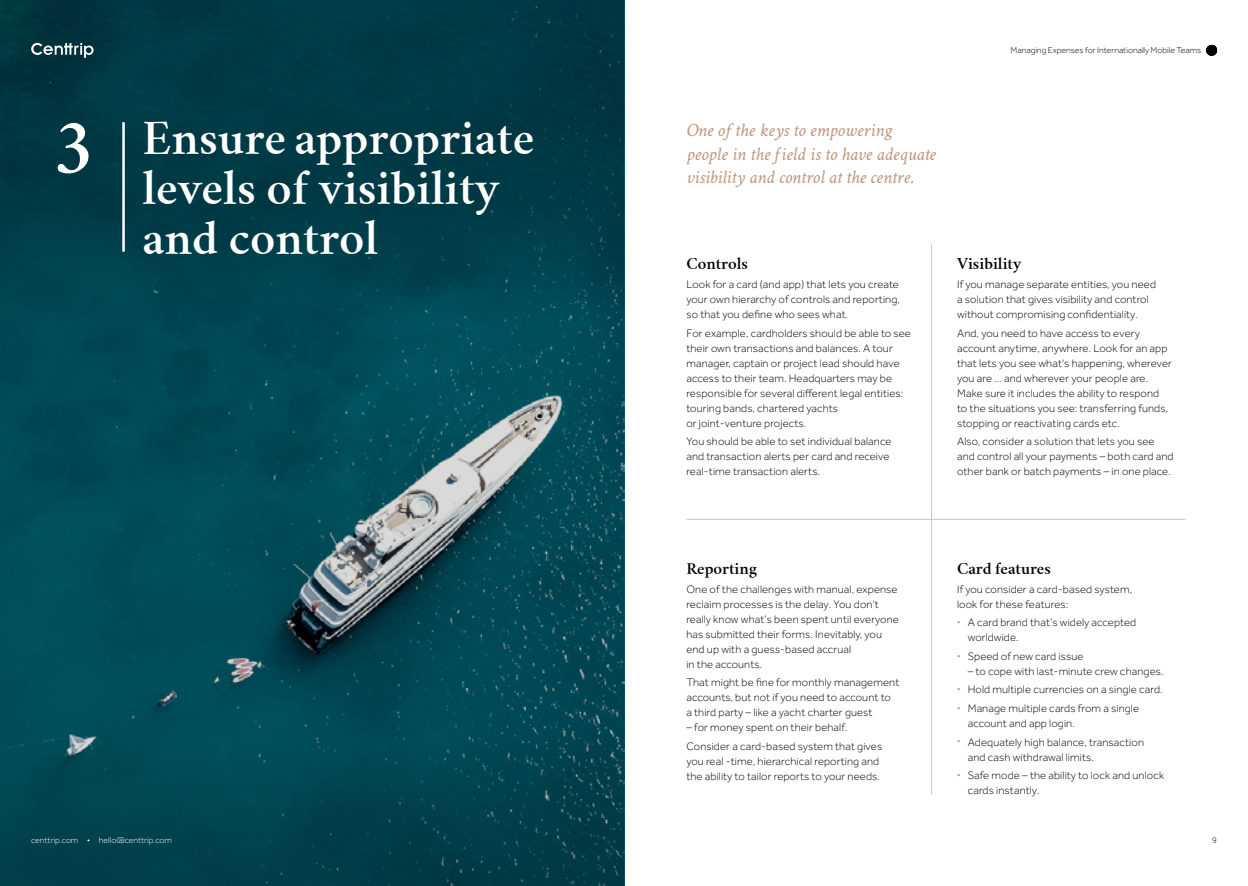
<style>
.page{position:relative;width:1248px;height:886px;background:#fff}
.page>*{position:absolute;margin:0;border:0;box-sizing:border-box;transform-origin:0 0}
.t1{font:600 70px "Crimson Text";color:#fff}
.t2{font:600 43.88px/49.8px "Crimson Text";color:#fff}
.t3{font:italic 18.75px/23.8px "Crimson Text";color:#be9379}
.t4{font:600 15px "Crimson Text";color:#000}
.t5{font:300 11.25px/15px "Effra";letter-spacing:.01em;color:#000}
.t6{font:300 8.75px "Effra";color:#000}
.t7{font:300 8.75px "Effra";color:#fff}
.s1{font-weight:400;font-size:8.75px;color:#be9379}
</style>
<div class="page">
<svg style="left:0;top:367px;width:624px;height:375px;background:#0f515d"></svg>
<div style="left:0;top:0;width:624px;height:367px;background:linear-gradient(to bottom,#00333e,#004856)"></div>
<div style="left:0;top:742px;width:624px;height:144px;background:#00424e"></div>
<hr style="left:686px;top:519px;width:499px;height:1px;background:#c6c6c6">
<hr style="left:931px;top:244px;width:1px;height:550px;background:#c6c6c6">
<hr style="left:122px;top:122px;width:3px;height:130px;background:#fff">
<svg style="left:31px;top:43px;width:63px;height:15px"></svg>
<svg style="left:1206px;top:45px;width:10px;height:11px"></svg>
<p class="t6" style="left:1010px;top:45px;width:192px">Managing Expenses for Internationally Mobile Teams</p>
<h1 class="t1" style="left:54px;top:105px;width:39px">3</h1>
<h2 class="t2" style="left:142px;top:114px;width:393px">Ensure appropriate levels of visibility and control</h2>
<h3 class="t3" style="left:686px;top:118px;width:251px">One of the keys to empowering people in the field is to have adequate visibility and control at the centre.</h3>
<h3 class="t4" style="left:686px;top:255px;width:63px">Controls</h3>
<p class="t5" style="left:686px;top:277px;width:215px;text-align:justify">Look for a card (and app) that lets you create your own hierarchy of controls and reporting, so that you define who sees what.</p>
<p class="t5" style="left:686px;top:325px;width:226px">For example, cardholders should be able to see their own transactions and balances. A tour manager, captain or project lead should have access to their team. Headquarters may be responsible for several different legal entities: touring bands, chartered yachts<br>or joint-venture projects.</p>
<p class="t5" style="left:686px;top:434px;width:206px">You should be able to set individual balance and transaction alerts per card and receive real-time transaction alerts.</p>
<h3 class="t4" style="left:957px;top:255px;width:66px">Visibility</h3>
<p class="t5" style="left:957px;top:277px;width:200px">If you manage separate entities, you need a solution that gives visibility and control without compromising confidentiality.</p>
<p class="t5" style="left:957px;top:325px;width:216px">And, you need to have access to every account anytime, anywhere. Look for an app that lets you see what's happening, wherever you are … and wherever your people are.<br>Make sure it includes the ability to respond to the situations you see: transferring funds, stopping or reactivating cards etc.</p>
<p class="t5" style="left:957px;top:434px;width:218px">Also, consider a solution that lets you see and control all your payments – both card and other bank or batch payments – in one place.</p>
<h3 class="t4" style="left:686px;top:560px;width:72px">Reporting</h3>
<p class="t5" style="left:686px;top:581px;width:214px">One of the challenges with manual, expense reclaim processes is the delay. You don’t really know what’s been spent until everyone has submitted their forms. Inevitably, you end up with a guess-based accrual<br>in the accounts.</p>
<p class="t5" style="left:686px;top:675px;width:214px">That might be fine for monthly management accounts, but not if you need to account to<br>a third party – like a yacht charter guest</p>
<p class="t5" style="left:686px;top:718px;width:197px;line-height:18.5px">– for money spent on their behalf.<br>Consider a card-based system that gives</p>
<p class="t5" style="left:686px;top:753px;width:195px">you real -time, hierarchical reporting and the ability to tailor reports to your needs.</p>
<h3 class="t4" style="left:957px;top:560px;width:95px">Card features</h3>
<p class="t5" style="left:957px;top:581px;width:176px">If you consider a card-based system, look for these features:</p>
<p class="t5" style="left:967px;top:615px;width:170px;text-indent:-11px"><span class="s1">•</span> A card brand that’s widely accepted worldwide.</p>
<p class="t5" style="left:957px;top:648px;width:128px"><span class="s1">•</span> Speed of new card issue</p>
<p class="t5" style="left:967px;top:663px;width:197px">– to cope with last-minute crew changes.</p>
<p class="t5" style="left:957px;top:682px;width:207px"><span class="s1">•</span> Hold multiple currencies on a single card.</p>
<p class="t5" style="left:967px;top:701px;width:173px;text-indent:-11px"><span class="s1">•</span> Manage multiple cards from a single account and app login.</p>
<p class="t5" style="left:967px;top:734px;width:178px;text-indent:-11px"><span class="s1">•</span> Adequately high balance, transaction and cash withdrawal limits.</p>
<p class="t5" style="left:967px;top:768px;width:198px;text-indent:-11px"><span class="s1">•</span> Safe mode – the ability to lock and unlock cards instantly.</p>
<p class="t7" style="left:31px;top:835px;width:142px">centtrip.com • hello@centtrip.com</p>
<p class="t6" style="left:1211px;top:835px;width:6px">9</p>
</div>
